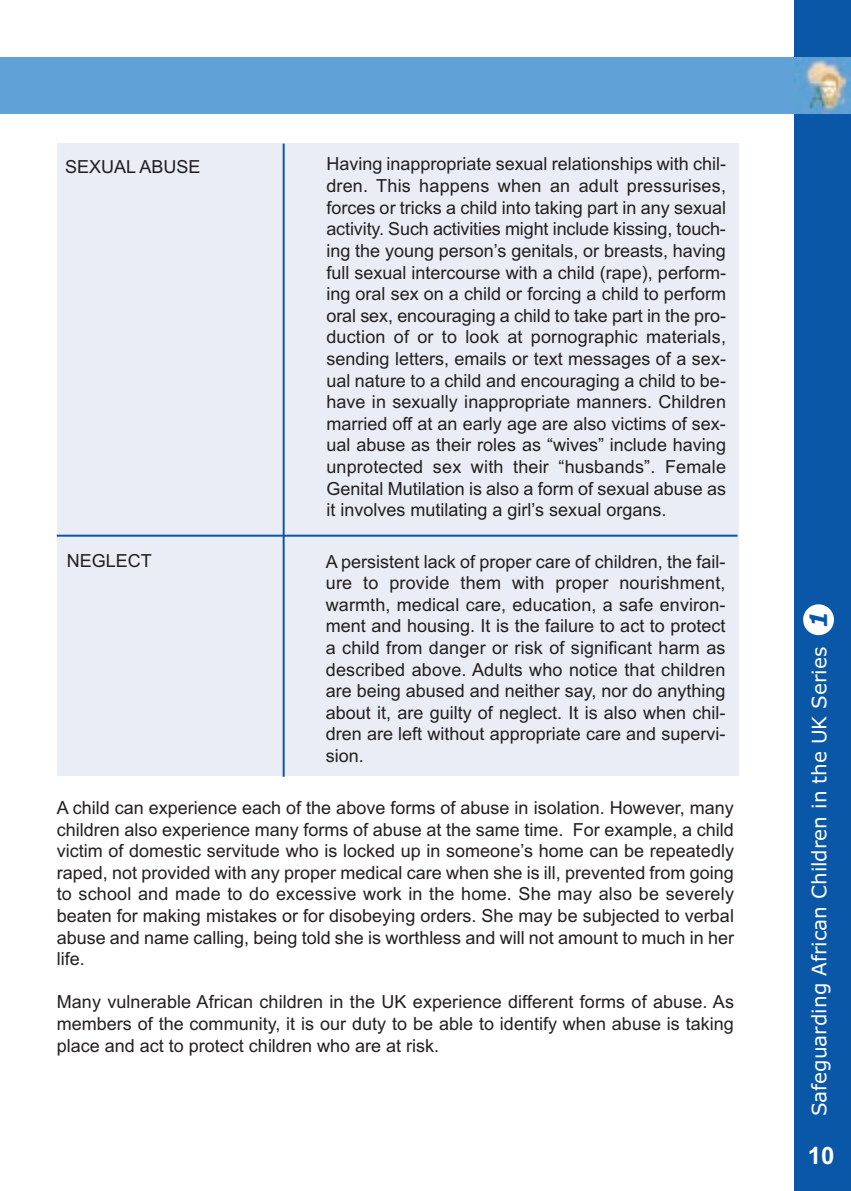
<style>
.page{position:relative;width:851px;height:1191px;background:#fff}
.page>*{position:absolute;margin:0;border:0;box-sizing:border-box;transform-origin:0 0}
.t1{font:700 24px "Arial";color:#fff}
.t2{font:20px "Verdana";color:#fff}
.t3{font:18px/21.6px "Arial";color:#231f20;text-align:justify}
.s1{font-weight:700;font-style:italic;font-size:24px;color:#0a57a8}
</style>
<div class="page">
<div style="left:57px;top:144px;width:681px;height:631px;background:#eaedf6"></div>
<div style="left:794px;top:0;width:56px;height:1191px;background:#0a57a8"></div>
<div style="left:803px;top:604px;width:30px;height:31px;background:#fff;border-radius:50%"></div>
<div style="left:0;top:57px;width:850px;height:57px;background:#60a2d8"></div>
<hr style="left:282px;top:144px;width:2px;height:633px;background:#0a57a8">
<hr style="left:57px;top:534px;width:680px;height:2px;background:#0a57a8">
<p class="t3" style="left:326px;top:153px;width:401px">Having inappropriate sexual relationships with chil&shy;dren. This happens when an adult pressurises, forces or tricks a child into taking part in any sexual activity. Such activities might include kissing, touch&shy;ing the young person’s genitals, or breasts, having full sexual intercourse with a child (rape), perform&shy;ing oral sex on a child or forcing a child to perform oral sex, encouraging a child to take part in the pro&shy;duction of or to look at pornographic materials, sending letters, emails or text messages of a sex&shy;ual nature to a child and encouraging a child to be&shy;have in sexually inappropriate manners. Children married off at an early age are also victims of sex&shy;ual abuse as their roles as “wives” include having unprotected sex with their “husbands”. Female Genital Mutilation is also a form of sexual abuse as it involves mutilating a girl’s sexual organs.</p>
<p class="t3" style="left:326px;top:550px;width:401px">A persistent lack of proper care of children, the fail&shy;ure to provide them with proper nourishment, warmth, medical care, education, a safe environ&shy;ment and housing. It is the failure to act to protect a child from danger or risk of significant harm as described above. Adults who notice that children are being abused and neither say, nor do anything about it, are guilty of neglect. It is also when chil&shy;dren are left without appropriate care and supervi&shy;sion.</p>
<p class="t3" style="left:57px;top:797px;width:678px">A child can experience each of the above forms of abuse in isolation. However, many children also experience many forms of abuse at the same time. For example, a child victim of domestic servitude who is locked up in someone’s home can be repeatedly raped, not provided with any proper medical care when she is ill, prevented from going to school and made to do excessive work in the home. She may also be severely beaten for making mistakes or for disobeying orders. She may be subjected to verbal abuse and name calling, being told she is worthless and will not amount to much in her life.</p>
<p class="t3" style="left:57px;top:991px;width:678px">Many vulnerable African children in the UK experience different forms of abuse. As members of the community, it is our duty to be able to identify when abuse is taking place and act to protect children who are at risk.</p>
<p class="t3" style="left:65px;top:156px;width:137px">SEXUAL ABUSE</p>
<p class="t3" style="left:67px;top:550px;width:87px">NEGLECT</p>
<p class="t2" style="left:807px;top:1116px;width:507px;rotate:-90deg">Safeguarding African Children in the UK Series <span class="s1">1</span></p>
<h1 class="t1" style="left:807px;top:1141px;width:28px">10</h1>
</div>
